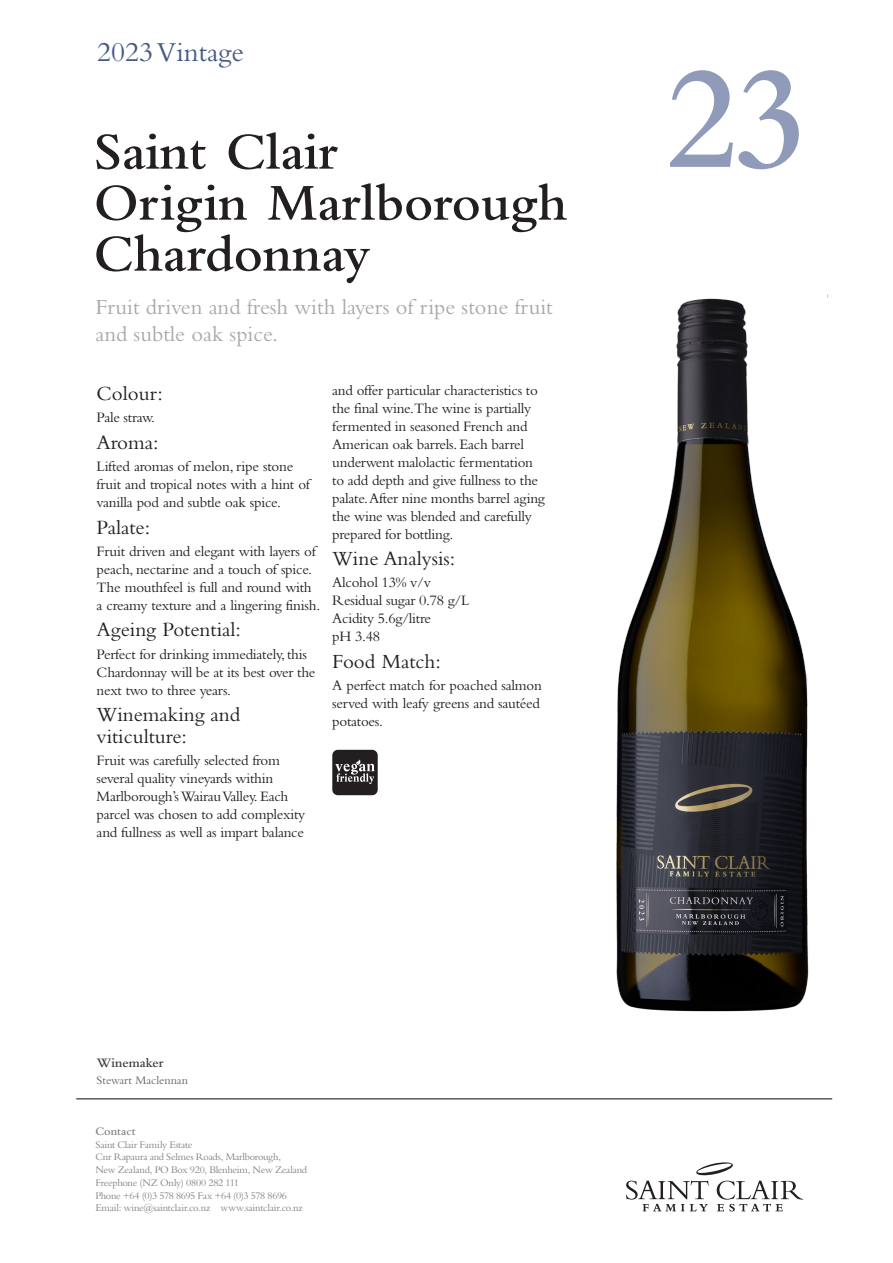
<style>
.page{position:relative;width:893px;height:1263px;background:#fff}
.page>*{position:absolute;margin:0;border:0;box-sizing:border-box;transform-origin:0 0}
.t1{font:600 151.5px "Bembo Std";color:#909bb9}
.Main_head{font:600 54px/51px "Bembo Std";color:#231f20}
.t2{font:28.5px "Bembo Std";color:#475983}
.t3{font:22.5px/27px "Bembo Std";color:#a8a9ad}
.sub_heads{font:21px/21.6px "Bembo Std";color:#231f20}
.sub_heads-2{font:15px/18px "Bembo Std";letter-spacing:-.015em;color:#231f20}
.t4{font:600 13.5px "Bembo Std";color:#3e3e3f}
.t5{font:12px "Bembo Std";color:#636366}
.Body_copy{font:600 12px "Bembo Std";color:#808285}
.Body_copy-2{font:10.5px/12.8px "Bembo Std";letter-spacing:-.025em;color:#808285}
</style>
<div class="page">
<hr style="left:76px;top:1098px;width:756px;height:1px;background:#231f20">
<svg style="left:626px;top:1162px;width:177px;height:49px"></svg>
<img style="left:616px;top:294px;width:212px;height:718px">
<div style="left:332px;top:750px;width:46px;height:45px;background:#231f20;border-radius:6px"></div>
<svg style="left:335px;top:759px;width:40px;height:25px"></svg>
<p class="t2" style="left:97px;top:35px;width:148px">2023 Vintage</p>
<p class="Main_head" style="left:94px;top:126px;width:475px">Saint Clair<br>Origin Marlborough<br>Chardonnay</p>
<p class="t3" style="left:95px;top:293px;width:459px">Fruit driven and fresh with layers of ripe stone fruit and subtle oak spice.</p>
<p class="sub_heads" style="left:97px;top:382px;width:68px">Colour:</p>
<p class="sub_heads-2" style="left:97px;top:408px;width:60px">Pale straw.</p>
<p class="sub_heads" style="left:97px;top:431px;width:63px">Aroma:</p>
<p class="sub_heads-2" style="left:97px;top:457px;width:215px">Lifted aromas of melon, ripe stone fruit and tropical notes with a hint of vanilla pod and subtle oak spice.</p>
<p class="sub_heads" style="left:97px;top:516px;width:55px">Palate:</p>
<p class="sub_heads-2" style="left:97px;top:542px;width:225px">Fruit driven and elegant with layers of peach, nectarine and a touch of spice.<br>The mouthfeel is full and round with a creamy texture and a lingering finish.</p>
<p class="sub_heads" style="left:97px;top:618px;width:146px">Ageing Potential:</p>
<p class="sub_heads-2" style="left:97px;top:645px;width:220px">Perfect for drinking immediately, this<br>Chardonnay will be at its best over the next two to three years.</p>
<p class="sub_heads" style="left:97px;top:703px;width:145px">Winemaking and viticulture:</p>
<p class="sub_heads-2" style="left:97px;top:751px;width:210px">Fruit was carefully selected from several quality vineyards within Marlborough’s Wairau Valley. Each parcel was chosen to add complexity and fullness as well as impart balance</p>
<p class="sub_heads-2" style="left:332px;top:380px;width:214px">and offer particular characteristics to the final wine.The wine is partially fermented in seasoned French and American oak barrels. Each barrel underwent malolactic fermentation to add depth and give fullness to the palate. After nine months barrel aging the wine was blended and carefully prepared for bottling.</p>
<p class="sub_heads" style="left:332px;top:547px;width:124px">Wine Analysis:</p>
<p class="sub_heads-2" style="left:332px;top:573px;width:100px">Alcohol 13% v/v</p>
<p class="sub_heads-2" style="left:332px;top:591px;width:139px">Residual sugar 0.78 g/L</p>
<p class="sub_heads-2" style="left:332px;top:609px;width:100px">Acidity 5.6g/litre</p>
<p class="sub_heads-2" style="left:332px;top:627px;width:49px">pH 3.48</p>
<p class="sub_heads" style="left:332px;top:650px;width:110px">Food Match:</p>
<p class="sub_heads-2" style="left:332px;top:676px;width:211px">A perfect match for poached salmon served with leafy greens and sautéed potatoes.</p>
<p class="t4" style="left:97px;top:1055px;width:69px">Winemaker</p>
<p class="t5" style="left:97px;top:1073px;width:93px">Stewart Maclennan</p>
<p class="Body_copy" style="left:95px;top:1124px;width:42px">Contact</p>
<p class="Body_copy-2" style="left:95px;top:1138px;width:99px">Saint Clair Family Estate</p>
<p class="Body_copy-2" style="left:95px;top:1150px;width:213px">Cnr Rapaura and Selmes Roads, Marlborough,<br>New Zealand, PO Box 920, Blenheim, New Zealand</p>
<p class="Body_copy-2" style="left:95px;top:1176px;width:193px">Freephone (NZ Only) 0800 282 111<br>Phone +64 (0)3 578 8695 Fax +64 (0)3 578 8696</p>
<p class="Body_copy-2" style="left:95px;top:1201px;width:209px">Email: wine@saintclair.co.nz www.saintclair.co.nz</p>
<p class="t1" style="left:664px;top:35px;width:150px">23</p>
</div>
